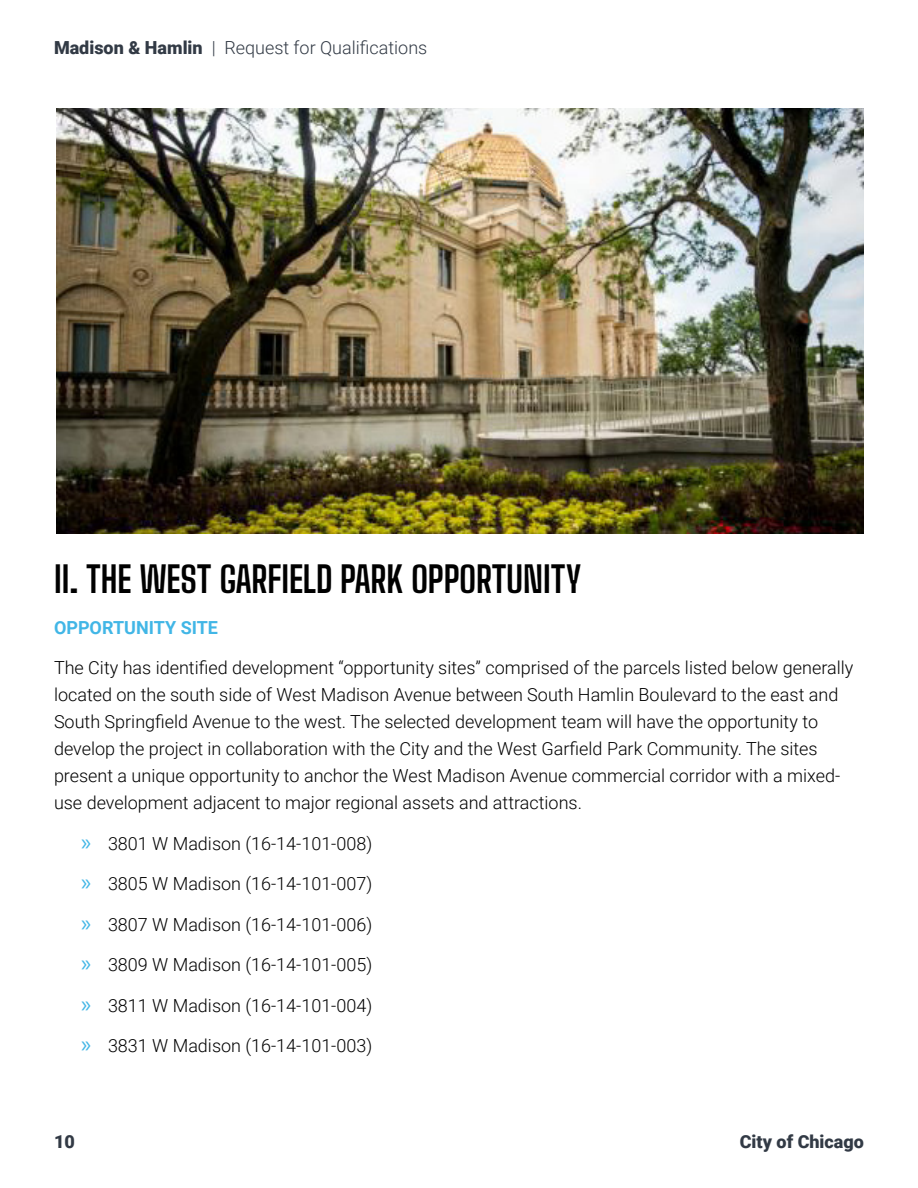
<style>
.page{position:relative;width:918px;height:1188px;background:#fff}
.page>*{position:absolute;margin:0;border:0;box-sizing:border-box;transform-origin:0 0}
.Body{font:700 36px "Big Shoulders Text";letter-spacing:-.01em;color:#000}
.Body-2{font:300 18px/27px "Roboto";color:#000}
.t1{font:300 18px "Roboto";color:#323a45}
.t2{font:900 18px "Roboto";color:#323a45}
.Body-3{font:700 18px "Roboto";color:#41b6e6}
.s1{font-weight:900}
.s2{font-family:"Myriad Pro";font-weight:400;font-size:24px;color:#41b6e6}
</style>
<div class="page">
<img style="left:56px;top:108px;width:808px;height:426px">
<p class="t1" style="left:54px;top:35px;width:375px"><span class="s1">Madison &amp; Hamlin</span> | Request for Qualifications</p>
<p class="Body" style="left:54px;top:555px;width:529px">II. THE WEST GARFIELD PARK OPPORTUNITY</p>
<p class="Body-3" style="left:54px;top:615px;width:166px">OPPORTUNITY SITE</p>
<p class="Body-2" style="left:54px;top:654px;width:801px">The City has identified development “opportunity sites” comprised of the parcels listed below generally located on the south side of West Madison Avenue between South Hamlin Boulevard to the east and South Springfield Avenue to the west. The selected development team will have the opportunity to develop the project in collaboration with the City and the West Garfield Park Community. The sites present a unique opportunity to anchor the West Madison Avenue commercial corridor with a mixed&shy;use development adjacent to major regional assets and attractions.</p>
<p class="Body-2" style="left:81px;top:829px;width:293px"><span class="s2">»</span> 3801 W Madison (16-14-101-008)</p>
<p class="Body-2" style="left:81px;top:870px;width:293px"><span class="s2">»</span> 3805 W Madison (16-14-101-007)</p>
<p class="Body-2" style="left:81px;top:910px;width:293px"><span class="s2">»</span> 3807 W Madison (16-14-101-006)</p>
<p class="Body-2" style="left:81px;top:951px;width:293px"><span class="s2">»</span> 3809 W Madison (16-14-101-005)</p>
<p class="Body-2" style="left:81px;top:991px;width:293px"><span class="s2">»</span> 3811 W Madison (16-14-101-004)</p>
<p class="Body-2" style="left:81px;top:1032px;width:293px"><span class="s2">»</span> 3831 W Madison (16-14-101-003)</p>
<p class="t2" style="left:54px;top:1128px;width:22px">10</p>
<p class="t2" style="left:740px;top:1128px;width:126px">City of Chicago</p>
</div>
